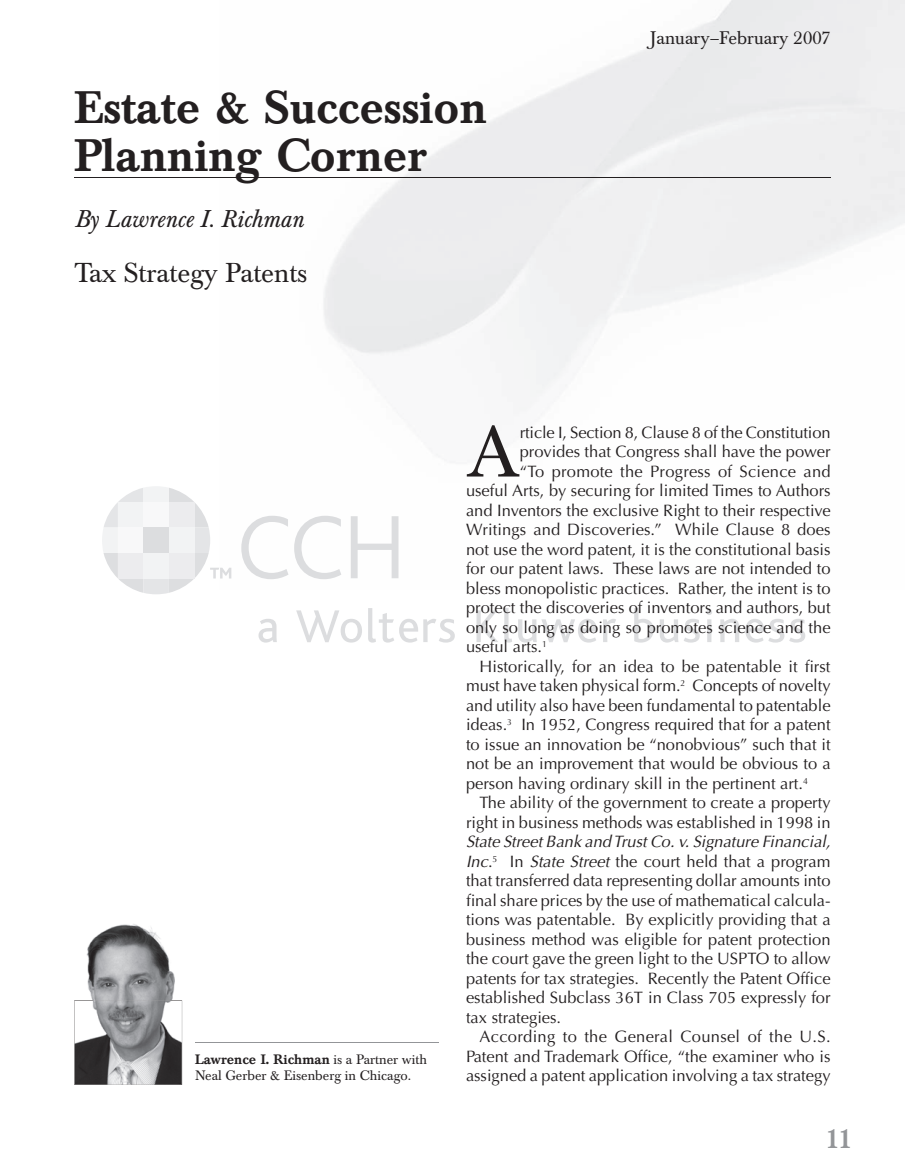
<style>
.page{position:relative;width:905px;height:1175px;background:#fff}
.page>*{position:absolute;margin:0;border:0;box-sizing:border-box;transform-origin:0 0}
.t1{font:71.7px "Baskerville BE";color:#231f20}
.t2{font:500 45px/48px "Baskerville BE";color:#231f20}
.t3{font:27px "Baskerville BE";color:#231f20}
.t4{font:500 27px "Baskerville BE";color:#939598}
.t5{font:italic 24px "Baskerville BE";color:#231f20}
.t6{font:18px "Baskerville BE";color:#231f20}
.t7{font:16.5px/19.5px "Optima";color:#231f20;text-align:justify}
.t8{font:13.5px/16.5px "Baskerville BE";color:#231f20}
.s1{font-weight:500}
.s2{font-style:italic}
</style>
<div class="page">
<img style="left:231px;top:0;width:673px;height:579px">
<img style="left:241px;top:516px;width:47px;height:63px">
<img style="left:294px;top:516px;width:47px;height:63px">
<img style="left:351px;top:516px;width:47px;height:62px">
<svg style="left:258px;top:619px;width:19px;height:23px"></svg>
<svg style="left:296px;top:610px;width:66px;height:32px"></svg>
<svg style="left:368px;top:608px;width:87px;height:34px"></svg>
<svg style="left:476px;top:610px;width:22px;height:32px"></svg>
<svg style="left:504px;top:608px;width:8px;height:34px"></svg>
<svg style="left:518px;top:619px;width:79px;height:23px"></svg>
<svg style="left:603px;top:619px;width:13px;height:23px"></svg>
<svg style="left:634px;top:608px;width:19px;height:34px"></svg>
<svg style="left:660px;top:619px;width:39px;height:23px"></svg>
<svg style="left:706px;top:609px;width:6px;height:33px"></svg>
<svg style="left:720px;top:619px;width:19px;height:23px"></svg>
<svg style="left:745px;top:619px;width:60px;height:23px"></svg>
<svg style="left:102px;top:486px;width:129px;height:108px"></svg>
<hr style="left:195px;top:1042px;width:244px;height:1px;background:#939598">
<img style="left:86px;top:924px;width:89px;height:76px">
<img style="left:75px;top:1000px;width:107px;height:84px">
<hr style="left:74px;top:177px;width:756px;height:1px;background:#231f20">
<h2 class="t2" style="left:74px;top:88px;width:414px">Estate &amp; Succession<br>Planning Corner</h2>
<h3 class="t5" style="left:74px;top:209px;width:230px">By Lawrence I. Richman</h3>
<h3 class="t3" style="left:74px;top:262px;width:234px">Tax Strategy Patents</h3>
<p class="t6" style="left:650px;top:31px;width:182px">January–February 2007</p>
<p class="t8" style="left:195px;top:1052px;width:233px"><span class="s1">Lawrence I. Richman</span> is a Partner with<br>Neal Gerber &amp; Eisenberg in Chicago.</p>
<h1 class="t1" style="left:466px;top:423px;width:55px">A</h1>
<p class="t7" style="left:519px;top:424px;width:312px">rticle I, Section 8, Clause 8 of the Constitution</p>
<p class="t7" style="left:519px;top:443px;width:312px">provides that Congress shall have the power</p>
<p class="t7" style="left:519px;top:463px;width:312px">“To promote the Progress of Science and</p>
<p class="t7" style="left:466px;top:482px;width:366px">useful Arts, by securing for limited Times to Authors</p>
<p class="t7" style="left:466px;top:502px;width:366px">and Inventors the exclusive Right to their respective</p>
<p class="t7" style="left:466px;top:521px;width:366px">Writings and Discoveries.” While Clause 8 does</p>
<p class="t7" style="left:466px;top:541px;width:366px">not use the word patent, it is the constitutional basis</p>
<p class="t7" style="left:466px;top:560px;width:366px">for our patent laws. These laws are not intended to</p>
<p class="t7" style="left:466px;top:580px;width:366px">bless monopolistic practices. Rather, the intent is to</p>
<p class="t7" style="left:466px;top:599px;width:366px">protect the discoveries of inventors and authors, but</p>
<p class="t7" style="left:466px;top:619px;width:366px">only so long as doing so promotes science and the</p>
<p class="t7" style="left:466px;top:638px;width:82px">useful arts.<sup>1</sup></p>
<p class="t7" style="left:479px;top:658px;width:352px">Historically, for an idea to be patentable it first</p>
<p class="t7" style="left:466px;top:677px;width:366px">must have taken physical form.<sup>2</sup> Concepts of novelty</p>
<p class="t7" style="left:466px;top:697px;width:366px">and utility also have been fundamental to patentable</p>
<p class="t7" style="left:466px;top:716px;width:366px">ideas.<sup>3</sup> In 1952, Congress required that for a patent</p>
<p class="t7" style="left:466px;top:736px;width:366px">to issue an innovation be “nonobvious” such that it</p>
<p class="t7" style="left:466px;top:755px;width:366px">not be an improvement that would be obvious to a</p>
<p class="t7" style="left:466px;top:775px;width:343px">person having ordinary skill in the pertinent art.<sup>4</sup></p>
<p class="t7" style="left:479px;top:794px;width:352px">The ability of the government to create a property</p>
<p class="t7" style="left:466px;top:814px;width:366px">right in business methods was established in 1998 in</p>
<p class="t7" style="left:466px;top:833px;width:366px"><span class="s2">State Street Bank and Trust Co. v. Signature Financial, Inc</span>.<sup>5</sup> In <span class="s2">State Street</span> the court held that a program that transferred data representing dollar amounts into final share prices by the use of mathematical calcula&shy;tions was patentable. By explicitly providing that a business method was eligible for patent protection the court gave the green light to the USPTO to allow patents for tax strategies. Recently the Patent Office established Subclass 36T in Class 705 expressly for tax strategies.</p>
<p class="t7" style="left:466px;top:1028px;width:366px;text-indent:14px">According to the General Counsel of the U.S.<br>Patent and Trademark Office, “the examiner who is assigned a patent application involving a tax strategy</p>
<h3 class="t4" style="left:825px;top:1127px;width:28px">11</h3>
</div>
